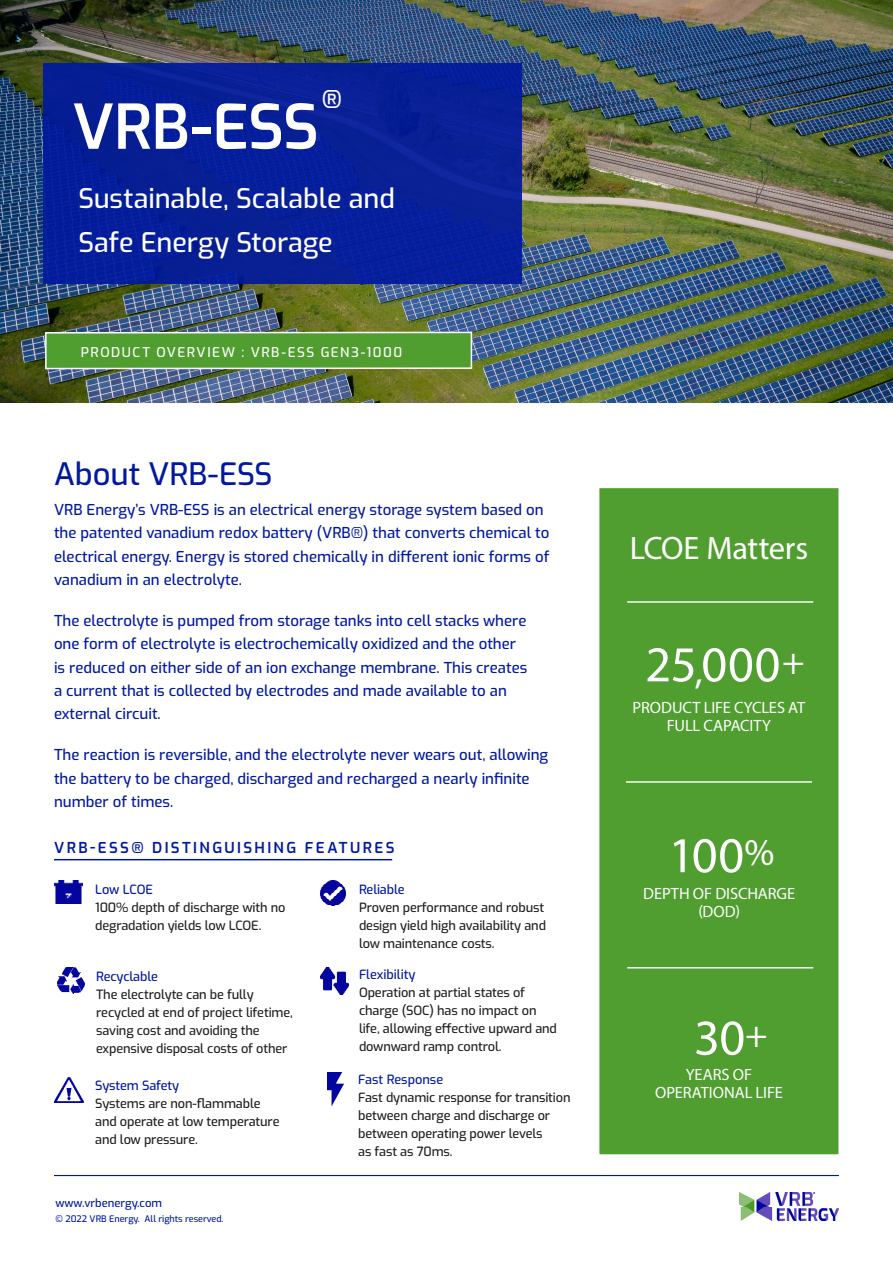
<style>
.page{position:relative;width:893px;height:1263px;background:#fff}
.page>*{position:absolute;margin:0;border:0;box-sizing:border-box;transform-origin:0 0}
.t1{font:600 61.5px "Exo";letter-spacing:-.01em;color:#fff}
.t2{font:50.55px "Myriad Pro";letter-spacing:.005em;color:#fff}
.t3{font:32.55px "Myriad Pro";letter-spacing:-.01em;color:#fff}
.t4{font:500 30.9px "Exo";color:#00199f}
.t5{font:500 27px/44.5px "Exo";letter-spacing:-.005em;color:#fff}
.t6{font:600 24.6px "Exo";color:#fff}
.t7{font:16.35px/18.1px "Myriad Pro";letter-spacing:-.005em;color:#fff;text-align:center}
.t8{font:500 15px/23.2px "Exo";color:#00199f}
.t9{font:600 15px "Exo";letter-spacing:.155em;color:#00199f}
.t10{font:500 13.5px "Exo";letter-spacing:.115em;color:#fff}
.t11{font:500 12.75px/18px "Exo";letter-spacing:-.01em;color:#231f20}
.t12{font:500 11.25px "Exo";color:#00199f}
.t13{font:500 9px "Exo";color:#00199f}
.s1{color:#00199f}
.s2{font-size:37.8px}
</style>
<div class="page">
<img style="left:0;top:0;width:893px;height:403px">
<hr style="left:54px;top:859px;width:338px;height:1px;background:#00199f">
<img style="left:320px;top:967px;width:28px;height:28px">
<img style="left:320px;top:881px;width:25px;height:25px">
<img style="left:54px;top:1077px;width:30px;height:25px">
<img style="left:58px;top:968px;width:26px;height:25px">
<img style="left:54px;top:881px;width:28px;height:22px">
<img style="left:740px;top:1192px;width:99px;height:28px">
<hr style="left:54px;top:1175px;width:785px;height:1px;background:#00199f">
<div style="left:46px;top:332px;width:425px;height:37px;background:#509e2f"></div>
<div style="left:45px;top:332px;width:427px;height:37px;border:2px solid #fff"></div>
<div style="left:598px;top:487px;width:242px;height:669px;background:#509e2f;border:2px solid #fff"></div>
<div style="left:43px;top:63px;width:479px;height:221px;background:#071f98"></div>
<img style="left:327px;top:1073px;width:17px;height:32px">
<hr style="left:627px;top:601px;width:186px;height:2px;background:#fff">
<hr style="left:626px;top:781px;width:186px;height:2px;background:#fff">
<hr style="left:627px;top:967px;width:186px;height:1px;background:#fff">
<p class="t6" style="left:322px;top:81px;width:22px">®</p>
<p class="t1" style="left:72px;top:82px;width:248px">VRB-ESS</p>
<p class="t5" style="left:78px;top:174px;width:318px">Sustainable, Scalable and<br>Safe Energy Storage</p>
<p class="t10" style="left:81px;top:342px;width:323px">PRODUCT OVERVIEW : VRB-ESS GEN3-1000</p>
<p class="t4" style="left:54px;top:451px;width:220px">About VRB-ESS</p>
<p class="t8" style="left:54px;top:497px;width:497px">VRB Energy’s VRB-ESS is an electrical energy storage system based on the patented vanadium redox battery (VRB®) that converts chemical to electrical energy. Energy is stored chemically in different ionic forms of vanadium in an electrolyte.</p>
<p class="t8" style="left:54px;top:608px;width:475px">The electrolyte is pumped from storage tanks into cell stacks where one form of electrolyte is electrochemically oxidized and the other is reduced on either side of an ion exchange membrane. This creates a current that is collected by electrodes and made available to an external circuit.</p>
<p class="t8" style="left:54px;top:742px;width:496px">The reaction is reversible, and the electrolyte never wears out, allowing the battery to be charged, discharged and recharged a nearly infinite number of times.</p>
<p class="t9" style="left:54px;top:837px;width:342px">VRB-ESS® DISTINGUISHING FEATURES</p>
<p class="t11" style="left:95px;top:879px;width:192px"><span class="s1">Low LCOE<br></span>100% depth of discharge with no degradation yields low LCOE.</p>
<p class="t11" style="left:359px;top:879px;width:188px"><span class="s1">Reliable<br></span>Proven performance and robust design yield high availability and low maintenance costs.</p>
<p class="t11" style="left:96px;top:967px;width:198px"><span class="s1">Recyclable<br></span>The electrolyte can be fully recycled at end of project lifetime, saving cost and avoiding the expensive disposal costs of other</p>
<p class="t11" style="left:95px;top:1076px;width:186px"><span class="s1">System Safety<br></span>Systems are non-flammable and operate at low temperature and low pressure.</p>
<p class="t12" style="left:55px;top:1195px;width:108px">www.vrbenergy.com</p>
<p class="t13" style="left:55px;top:1212px;width:170px">© 2022 VRB Energy. All rights reserved.</p>
<p class="t11" style="left:359px;top:965px;width:199px"><span class="s1">Flexibility<br></span>Operation at partial states of charge (SOC) has no impact on life, allowing effective upward and downward ramp control.</p>
<p class="t11" style="left:358px;top:1070px;width:214px"><span class="s1">Fast Response<br></span>Fast dynamic response for transition between charge and discharge or between operating power levels<br>as fast as 70ms.</p>
<p class="t3" style="left:630px;top:528px;width:180px">LCOE Matters</p>
<p class="t2" style="left:645px;top:633px;width:161px">25<span class="s2">,</span>000<sup>+</sup></p>
<p class="t7" style="left:633px;top:698px;width:174px">PRODUCT LIFE CYCLES AT<br>FULL CAPACITY</p>
<p class="t2" style="left:668px;top:824px;width:107px">100<sup>%</sup></p>
<p class="t7" style="left:643px;top:884px;width:153px">DEPTH OF DISCHARGE (DOD)</p>
<p class="t2" style="left:694px;top:1006px;width:75px">30<sup>+</sup></p>
<p class="t7" style="left:655px;top:1065px;width:129px">YEARS OF<br>OPERATIONAL LIFE</p>
</div>
